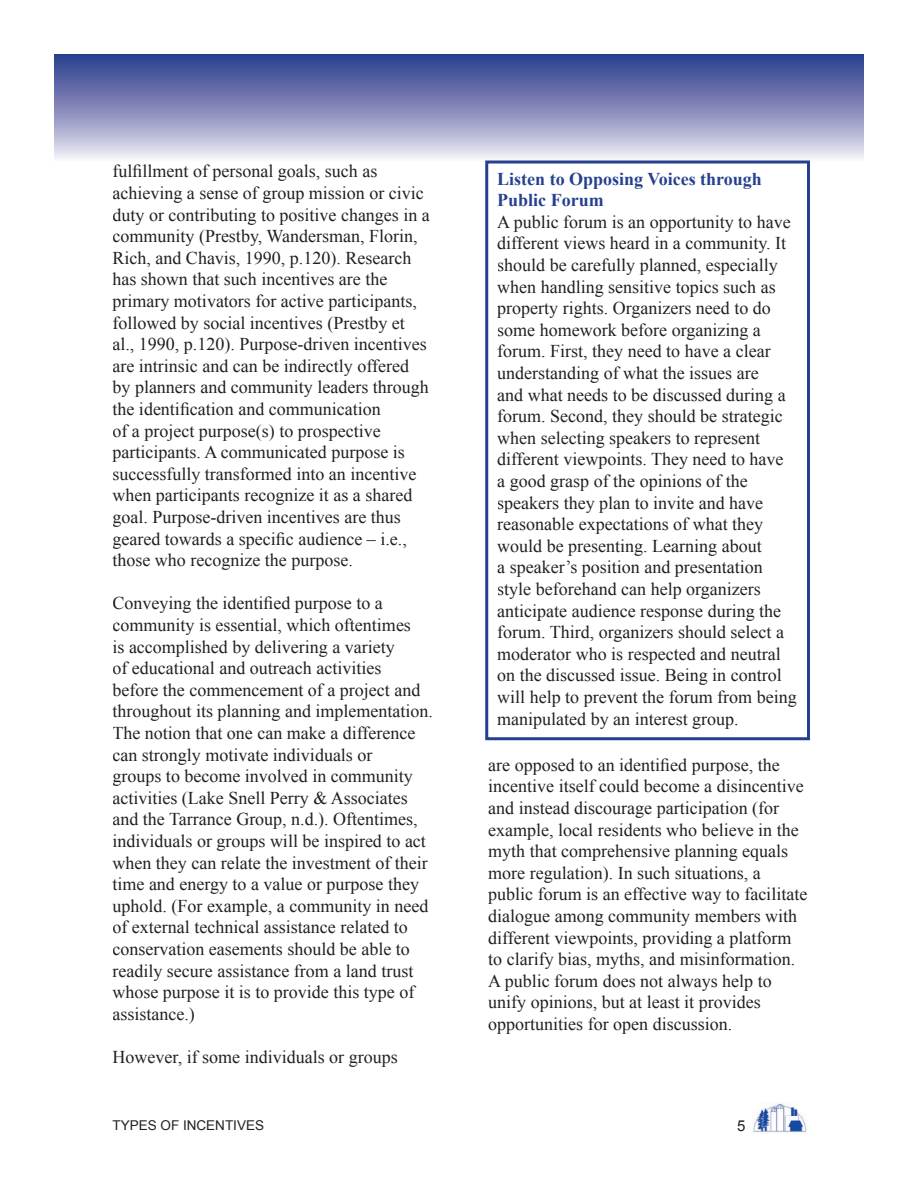
<style>
.page{position:relative;width:918px;height:1188px;background:#fff}
.page>*{position:absolute;margin:0;border:0;box-sizing:border-box;transform-origin:0 0}
.t1{font:18px/21.6px "Times New Roman";color:#231f20}
.t2{font:700 18px/21.6px "Times New Roman";color:#25408f}
.t3{font:15px "Arial";color:#231f20}
.t4{font:13.5px "Arial";color:#231f20}
</style>
<div class="page">
<svg style="left:54px;top:54px;width:810px;height:105px;background:#868cbc"></svg>
<img style="left:752px;top:1103px;width:55px;height:31px">
<svg style="left:485px;top:160px;width:325px;height:580px"></svg>
<p class="t1" style="left:112px;top:160px;width:319px">fulfillment of personal goals, such as achieving a sense of group mission or civic duty or contributing to positive changes in a community (Prestby, Wandersman, Florin, Rich, and Chavis, 1990, p.120). Research has shown that such incentives are the primary motivators for active participants, followed by social incentives (Prestby et al., 1990, p.120). Purpose-driven incentives are intrinsic and can be indirectly offered by planners and community leaders through the identification and communication<br>of a project purpose(s) to prospective participants. A communicated purpose is successfully transformed into an incentive when participants recognize it as a shared goal. Purpose-driven incentives are thus geared towards a specific audience – i.e., those who recognize the purpose.</p>
<p class="t1" style="left:112px;top:592px;width:322px">Conveying the identified purpose to a community is essential, which oftentimes<br>is accomplished by delivering a variety<br>of educational and outreach activities<br>before the commencement of a project and throughout its planning and implementation.<br>The notion that one can make a difference can strongly motivate individuals or<br>groups to become involved in community activities (Lake Snell Perry &amp; Associates and the Tarrance Group, n.d.). Oftentimes, individuals or groups will be inspired to act when they can relate the investment of their time and energy to a value or purpose they uphold. (For example, a community in need of external technical assistance related to conservation easements should be able to readily secure assistance from a land trust whose purpose it is to provide this type of assistance.)</p>
<p class="t1" style="left:112px;top:1046px;width:287px">However, if some individuals or groups</p>
<p class="t4" style="left:112px;top:1117px;width:153px">TYPES OF INCENTIVES</p>
<p class="t2" style="left:497px;top:167px;width:266px">Listen to Opposing Voices through<br>Public Forum</p>
<p class="t1" style="left:497px;top:211px;width:301px">A public forum is an opportunity to have different views heard in a community. It should be carefully planned, especially when handling sensitive topics such as property rights. Organizers need to do some homework before organizing a forum. First, they need to have a clear understanding of what the issues are<br>and what needs to be discussed during a forum. Second, they should be strategic when selecting speakers to represent different viewpoints. They need to have<br>a good grasp of the opinions of the speakers they plan to invite and have reasonable expectations of what they would be presenting. Learning about<br>a speaker’s position and presentation style beforehand can help organizers anticipate audience response during the forum. Third, organizers should select a moderator who is respected and neutral on the discussed issue. Being in control will help to prevent the forum from being manipulated by an interest group.</p>
<p class="t1" style="left:488px;top:754px;width:321px">are opposed to an identified purpose, the incentive itself could become a disincentive and instead discourage participation (for example, local residents who believe in the myth that comprehensive planning equals more regulation). In such situations, a public forum is an effective way to facilitate dialogue among community members with different viewpoints, providing a platform to clarify bias, myths, and misinformation.<br>A public forum does not always help to unify opinions, but at least it provides opportunities for open discussion.</p>
<p class="t3" style="left:737px;top:1116px;width:10px">5</p>
</div>
